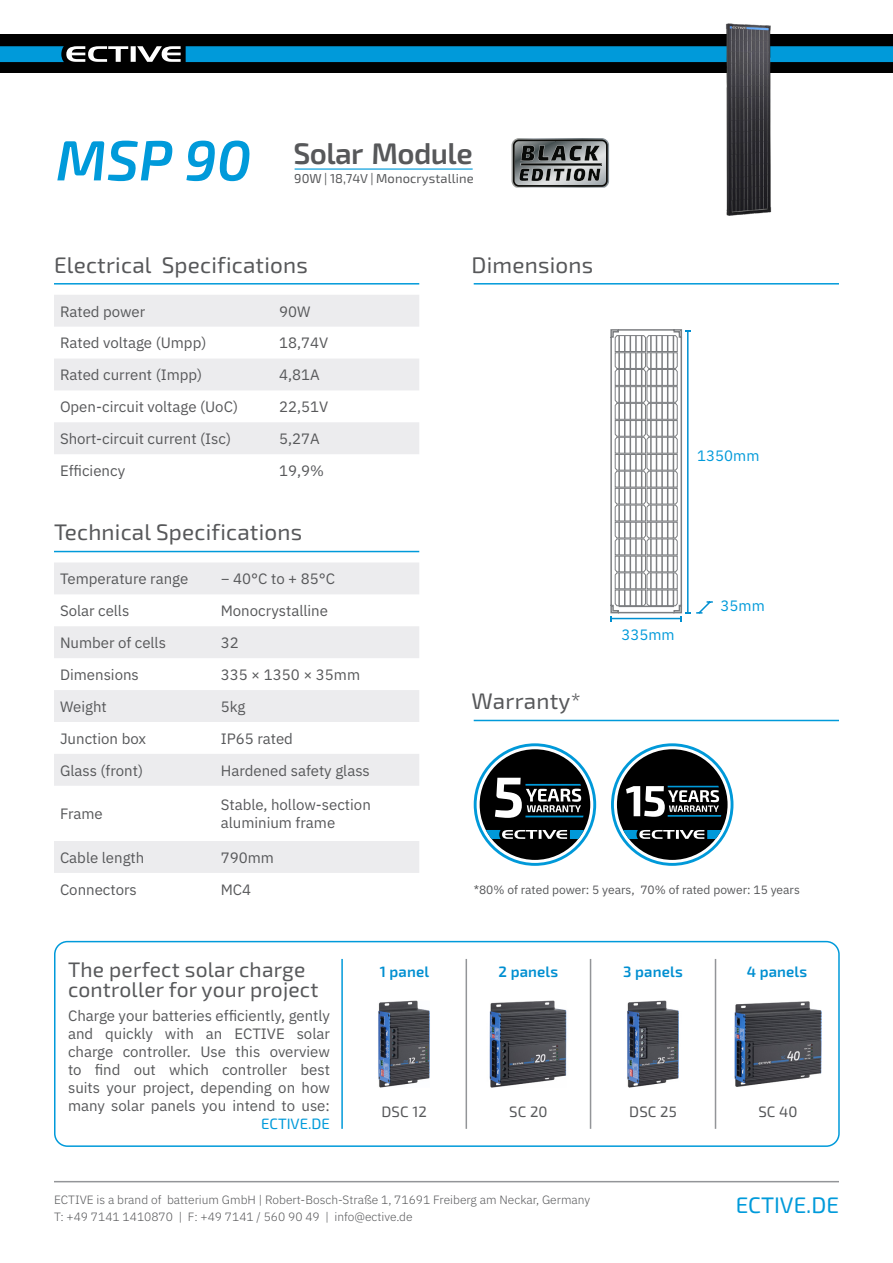
<style>
.page{position:relative;width:893px;height:1263px;background:#fff}
.page>*{position:absolute;margin:0;border:0;box-sizing:border-box;transform-origin:0 0}
.t1{font:italic 600 56.7px "Exo 2";color:#009ada}
.t2{font:600 29.85px "Exo 2";letter-spacing:-.02em;color:#57585a}
.t3{font:22.5px "Exo 2";letter-spacing:.01em;color:#57585a}
.t4{font:22.5px "Exo 2";color:#009ada}
.t5{font:21px/20px "Exo 2";letter-spacing:.01em;color:#57585a}
.t6{font:15px/18px "IBM Plex Sans";color:#57585a;text-align:justify}
.t7{font:600 15px "Exo 2";letter-spacing:.01em;color:#008fd1}
.t8{font:15px "Exo 2";letter-spacing:.01em;color:#57585a}
.t9{font:15px "IBM Plex Sans";color:#009ada}
.t10{font:15px "Exo 2";color:#009ada}
.t11{font:12.9px "Exo 2";letter-spacing:.01em;color:#57585a}
.t12{font:300 12px/16.5px "IBM Plex Sans";color:#57585a}
.t13{font:12px "IBM Plex Sans";color:#57585a}
</style>
<div class="page">
<div style="left:0;top:35px;width:893px;height:38px;background:#000"></div>
<svg style="left:0;top:46px;width:181px;height:16px"></svg>
<div style="left:186px;top:46px;width:707px;height:16px;background:#009ada"></div>
<hr style="left:54px;top:1181px;width:785px;height:1px;background:#939598">
<hr style="left:341px;top:959px;width:2px;height:170px;background:#009ada">
<hr style="left:466px;top:959px;width:1px;height:170px;background:#939598">
<hr style="left:590px;top:959px;width:1px;height:170px;background:#939598">
<hr style="left:715px;top:959px;width:1px;height:170px;background:#939598">
<div style="left:54px;top:941px;width:786px;height:206px;border:2px solid #009ada;border-radius:13px"></div>
<hr style="left:474px;top:720px;width:365px;height:1px;background:#009ada">
<svg style="left:474px;top:743px;width:122px;height:123px"></svg>
<svg style="left:611px;top:743px;width:122px;height:123px"></svg>
<hr style="left:54px;top:283px;width:365px;height:2px;background:#009ada">
<hr style="left:54px;top:551px;width:365px;height:1px;background:#009ada">
<hr style="left:474px;top:283px;width:365px;height:2px;background:#009ada">
<svg style="left:511px;top:138px;width:98px;height:50px;background:#747878"></svg>
<hr style="left:521px;top:163px;width:80px;height:3px;background:#fff">
<img style="left:378px;top:1000px;width:52px;height:87px">
<img style="left:489px;top:1000px;width:78px;height:87px">
<img style="left:734px;top:1001px;width:87px;height:86px">
<img style="left:627px;top:1000px;width:52px;height:87px">
<svg style="left:610px;top:329px;width:103px;height:292px"></svg>
<svg style="left:54px;top:295px;width:365px;height:159px;fill:#ececee"></svg>
<svg style="left:54px;top:563px;width:365px;height:310px;fill:#ececee"></svg>
<hr style="left:295px;top:168px;width:178px;height:2px;background:#009ada">
<img style="left:652px;top:24px;width:192px;height:192px">
<p class="t1" style="left:56px;top:127px;width:197px">MSP 90</p>
<p class="t2" style="left:293px;top:136px;width:181px">Solar Module</p>
<p class="t11" style="left:294px;top:171px;width:181px">90W | 18,74V | Monocrystalline</p>
<h3 class="t3" style="left:54px;top:252px;width:255px">Electrical Specifications</h3>
<p class="t6" style="left:60px;top:301px;width:87px">Rated power</p>
<p class="t6" style="left:279px;top:301px;width:33px">90W</p>
<p class="t6" style="left:60px;top:333px;width:148px">Rated voltage (Umpp)</p>
<p class="t6" style="left:279px;top:333px;width:51px">18,74V</p>
<p class="t6" style="left:60px;top:365px;width:144px">Rated current (Impp)</p>
<p class="t6" style="left:279px;top:365px;width:42px">4,81A</p>
<p class="t6" style="left:60px;top:397px;width:180px">Open-circuit voltage (UoC)</p>
<p class="t6" style="left:279px;top:397px;width:51px">22,51V</p>
<p class="t6" style="left:60px;top:429px;width:173px">Short-circuit current (Isc)</p>
<p class="t6" style="left:279px;top:429px;width:42px">5,27A</p>
<p class="t6" style="left:60px;top:460px;width:67px">Efficiency</p>
<p class="t6" style="left:279px;top:460px;width:46px">19,9%</p>
<h3 class="t3" style="left:54px;top:519px;width:250px">Technical Specifications</h3>
<p class="t6" style="left:60px;top:569px;width:130px">Temperature range</p>
<p class="t6" style="left:221px;top:569px;width:116px">− 40°C to + 85°C</p>
<p class="t6" style="left:60px;top:601px;width:71px">Solar cells</p>
<p class="t6" style="left:221px;top:601px;width:109px">Monocrystalline</p>
<p class="t6" style="left:60px;top:632px;width:107px">Number of cells</p>
<p class="t6" style="left:221px;top:632px;width:19px">32</p>
<p class="t6" style="left:60px;top:664px;width:80px">Dimensions</p>
<p class="t6" style="left:221px;top:664px;width:141px">335 × 1350 × 35mm</p>
<p class="t6" style="left:60px;top:696px;width:48px">Weight</p>
<p class="t6" style="left:221px;top:696px;width:26px">5kg</p>
<p class="t6" style="left:60px;top:728px;width:88px">Junction box</p>
<p class="t6" style="left:221px;top:728px;width:74px">IP65 rated</p>
<p class="t6" style="left:60px;top:760px;width:85px">Glass (front)</p>
<p class="t6" style="left:221px;top:760px;width:151px">Hardened safety glass</p>
<p class="t6" style="left:60px;top:804px;width:44px">Frame</p>
<p class="t6" style="left:221px;top:795px;width:152px">Stable, hollow-section aluminium frame</p>
<p class="t6" style="left:60px;top:847px;width:86px">Cable length</p>
<p class="t6" style="left:221px;top:847px;width:55px">790mm</p>
<p class="t6" style="left:60px;top:879px;width:78px">Connectors</p>
<p class="t6" style="left:221px;top:879px;width:32px">MC4</p>
<h3 class="t3" style="left:472px;top:252px;width:123px">Dimensions</h3>
<p class="t9" style="left:697px;top:444px;width:64px">1350mm</p>
<h3 class="t3" style="left:472px;top:688px;width:111px">Warranty*</h3>
<p class="t9" style="left:621px;top:623px;width:55px">335mm</p>
<p class="t9" style="left:721px;top:595px;width:46px">35mm</p>
<p class="t13" style="left:474px;top:880px;width:328px">*80% of rated power: 5 years, 70% of rated power: 15 years</p>
<h3 class="t5" style="left:68px;top:960px;width:252px">The perfect solar charge controller for your project</h3>
<p class="t7" style="left:380px;top:963px;width:51px">1 panel</p>
<p class="t7" style="left:499px;top:963px;width:61px">2 panels</p>
<p class="t7" style="left:623px;top:963px;width:61px">3 panels</p>
<p class="t7" style="left:747px;top:963px;width:62px">4 panels</p>
<p class="t6" style="left:68px;top:1005px;width:263px">Charge your batteries efficiently, gently and quickly with an ECTIVE solar charge controller. Use this overview to find out which controller best suits your project, depending on how many solar panels you intend to use:</p>
<p class="t10" style="left:261px;top:1115px;width:70px">ECTIVE.DE</p>
<p class="t8" style="left:381px;top:1103px;width:47px">DSC 12</p>
<p class="t8" style="left:509px;top:1103px;width:40px">SC 20</p>
<p class="t8" style="left:629px;top:1103px;width:49px">DSC 25</p>
<p class="t8" style="left:758px;top:1103px;width:41px">SC 40</p>
<p class="t12" style="left:54px;top:1191px;width:538px">ECTIVE is a brand of batterium GmbH | Robert-Bosch-Straße 1, 71691 Freiberg am Neckar, Germany<br>T: +49 7141 1410870 | F: +49 7141 / 560 90 49 | info@ective.de</p>
<h3 class="t4" style="left:736px;top:1192px;width:105px">ECTIVE.DE</h3>
</div>
